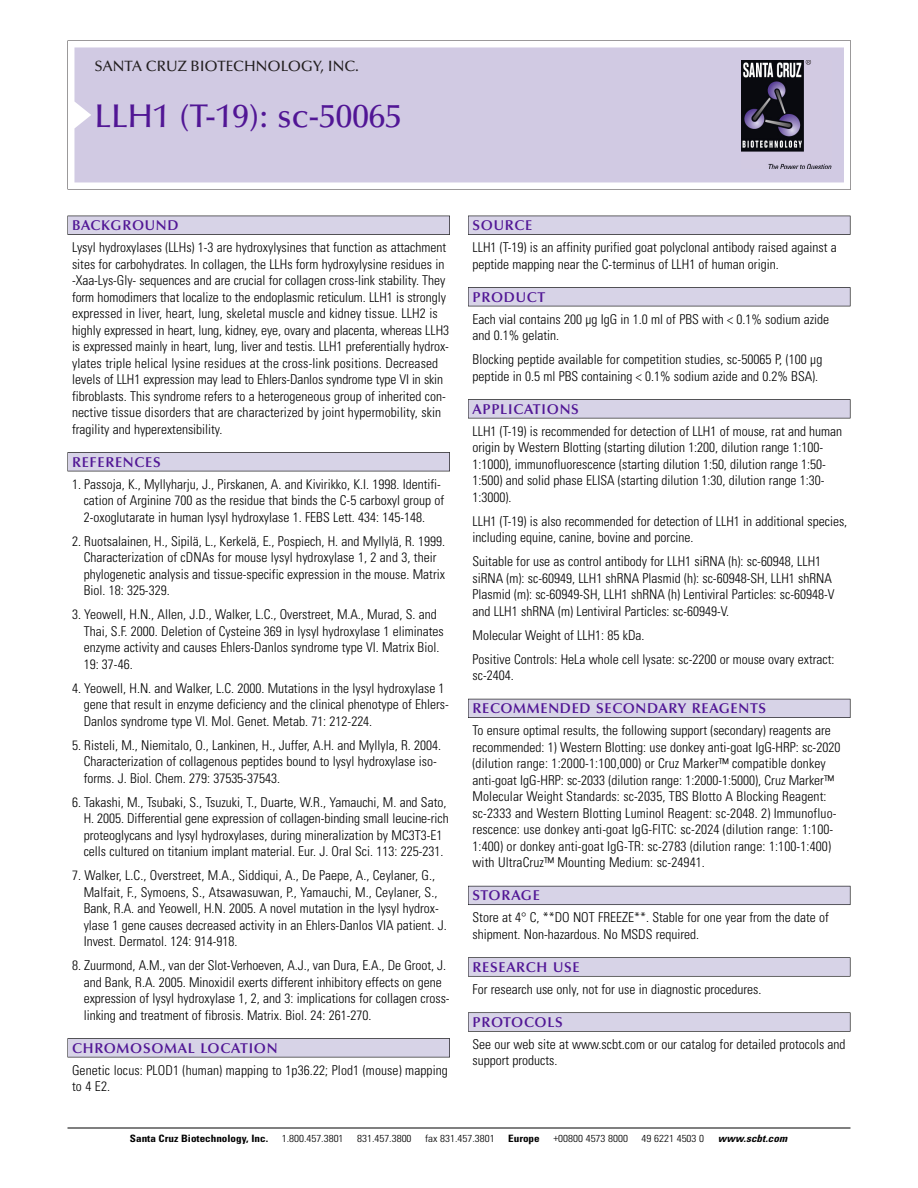
<style>
.page{position:relative;width:918px;height:1188px;background:#fff}
.page>*{position:absolute;margin:0;border:0;box-sizing:border-box;transform-origin:0 0}
.t1{font:500 33px "Optima";color:#511695}
.t2{font:500 15px "Optima";color:#231f20}
.t3{font:600 14.25px "Optima";letter-spacing:.05em;color:#511695}
.t4{font:300 condensed 13.5px/16.5px "Univers";color:#000}
.t5{font:300 condensed 10.2px "Univers";color:#000;scale:1.1 1}
.t6{font:700 condensed 10.2px "Univers";color:#000;scale:1.1 1}
.t7{font:italic 700 condensed 10.2px "Univers";letter-spacing:.005em;color:#000;scale:1.1 1}
</style>
<div class="page">
<svg style="left:68px;top:40px;width:783px;height:149px"></svg>
<div style="left:74px;top:47px;width:770px;height:135px;background:#d1cae3"></div>
<img style="left:741px;top:60px;width:90px;height:108px">
<div style="left:68px;top:216px;width:382px;height:19px;background:#525155"></div>
<div style="left:68px;top:216px;width:381px;height:18px;background:#d7d3e7"></div>
<div style="left:68px;top:452px;width:382px;height:19px;background:#525155"></div>
<div style="left:68px;top:453px;width:381px;height:18px;background:#d7d3e7"></div>
<div style="left:68px;top:1038px;width:382px;height:19px;background:#545357"></div>
<div style="left:68px;top:1039px;width:381px;height:18px;background:#d7d3e7"></div>
<div style="left:468px;top:216px;width:382px;height:19px;background:#525155"></div>
<div style="left:468px;top:216px;width:382px;height:18px;background:#d7d3e7"></div>
<div style="left:468px;top:287px;width:382px;height:19px;background:#525155"></div>
<div style="left:468px;top:288px;width:382px;height:18px;background:#d7d3e7"></div>
<div style="left:468px;top:399px;width:382px;height:19px;background:#545357"></div>
<div style="left:468px;top:400px;width:382px;height:18px;background:#d7d3e7"></div>
<div style="left:468px;top:699px;width:382px;height:19px;background:#54535a"></div>
<div style="left:468px;top:699px;width:382px;height:18px;background:#d7d3e7"></div>
<div style="left:468px;top:886px;width:382px;height:19px;background:#5b5a62"></div>
<div style="left:468px;top:886px;width:382px;height:18px;background:#d7d3e7"></div>
<div style="left:468px;top:957px;width:382px;height:20px;background:#666667"></div>
<div style="left:468px;top:958px;width:382px;height:18px;background:#d7d3e7"></div>
<div style="left:468px;top:1012px;width:382px;height:20px;background:#666"></div>
<div style="left:468px;top:1013px;width:382px;height:18px;background:#d7d3e7"></div>
<hr style="left:68px;top:1128px;width:782px;height:1px;background:#000">
<p class="t2" style="left:94px;top:61px;width:266px">SANTA CRUZ BIOTECHNOLOGY, INC.</p>
<h1 class="t1" style="left:94px;top:103px;width:309px">LLH1 (T-19): sc-50065</h1>
<p class="t3" style="left:72px;top:219px;width:108px">BACKGROUND</p>
<p class="t4" style="left:72px;top:240px;width:379px">Lysyl hydroxylases (LLHs) 1-3 are hydroxylysines that function as attachment sites for carbohydrates. In collagen, the LLHs form hydroxylysine residues in -Xaa-Lys-Gly- sequences and are crucial for collagen cross-link stability. They form homodimers that localize to the endoplasmic reticulum. LLH1 is strongly expressed in liver, heart, lung, skeletal muscle and kidney tissue. LLH2 is highly expressed in heart, lung, kidney, eye, ovary and placenta, whereas LLH3 is expressed mainly in heart, lung, liver and testis. LLH1 preferentially hydrox&shy;ylates triple helical lysine residues at the cross-link positions. Decreased levels of LLH1 expression may lead to Ehlers-Danlos syndrome type VI in skin fibroblasts. This syndrome refers to a heterogeneous group of inherited con&shy;nective tissue disorders that are characterized by joint hypermobility, skin fragility and hyperextensibility.</p>
<p class="t3" style="left:72px;top:456px;width:90px">REFERENCES</p>
<p class="t4" style="left:84px;top:477px;width:362px;text-indent:-12px">1. Passoja, K., Myllyharju, J., Pirskanen, A. and Kivirikko, K.I. 1998. Identifi&shy;cation of Arginine 700 as the residue that binds the C-5 carboxyl group of<br>2-oxoglutarate in human lysyl hydroxylase 1. FEBS Lett. 434: 145-148.</p>
<p class="t4" style="left:84px;top:534px;width:363px;text-indent:-12px">2. Ruotsalainen, H., Sipilä, L., Kerkelä, E., Pospiech, H. and Myllylä, R. 1999.<br>Characterization of cDNAs for mouse lysyl hydroxylase 1, 2 and 3, their phylogenetic analysis and tissue-specific expression in the mouse. Matrix Biol. 18: 325-329.</p>
<p class="t4" style="left:84px;top:607px;width:362px;text-indent:-12px">3. Yeowell, H.N., Allen, J.D., Walker, L.C., Overstreet, M.A., Murad, S. and Thai, S.F. 2000. Deletion of Cysteine 369 in lysyl hydroxylase 1 eliminates enzyme activity and causes Ehlers-Danlos syndrome type VI. Matrix Biol.<br>19: 37-46.</p>
<p class="t4" style="left:84px;top:681px;width:367px;text-indent:-12px">4. Yeowell, H.N. and Walker, L.C. 2000. Mutations in the lysyl hydroxylase 1 gene that result in enzyme deficiency and the clinical phenotype of Ehlers-<br>Danlos syndrome type VI. Mol. Genet. Metab. 71: 212-224.</p>
<p class="t4" style="left:84px;top:738px;width:359px;text-indent:-12px">5. Risteli, M., Niemitalo, O., Lankinen, H., Juffer, A.H. and Myllyla, R. 2004.<br>Characterization of collagenous peptides bound to lysyl hydroxylase iso&shy;forms. J. Biol. Chem. 279: 37535-37543.</p>
<p class="t4" style="left:84px;top:795px;width:367px;text-indent:-12px">6. Takashi, M., Tsubaki, S., Tsuzuki, T., Duarte, W.R., Yamauchi, M. and Sato, H. 2005. Differential gene expression of collagen-binding small leucine-rich proteoglycans and lysyl hydroxylases, during mineralization by MC3T3-E1 cells cultured on titanium implant material. Eur. J. Oral Sci. 113: 225-231.</p>
<p class="t4" style="left:84px;top:868px;width:364px;text-indent:-12px">7. Walker, L.C., Overstreet, M.A., Siddiqui, A., De Paepe, A., Ceylaner, G., Malfait, F., Symoens, S., Atsawasuwan, P., Yamauchi, M., Ceylaner, S., Bank, R.A. and Yeowell, H.N. 2005. A novel mutation in the lysyl hydrox&shy;ylase 1 gene causes decreased activity in an Ehlers-Danlos VIA patient. J.<br>Invest. Dermatol. 124: 914-918.</p>
<p class="t4" style="left:84px;top:958px;width:368px;text-indent:-12px">8. Zuurmond, A.M., van der Slot-Verhoeven, A.J., van Dura, E.A., De Groot, J. and Bank, R.A. 2005. Minoxidil exerts different inhibitory effects on gene expression of lysyl hydroxylase 1, 2, and 3: implications for collagen cross&shy;linking and treatment of fibrosis. Matrix. Biol. 24: 261-270.</p>
<p class="t3" style="left:72px;top:1042px;width:207px">CHROMOSOMAL LOCATION</p>
<p class="t4" style="left:72px;top:1063px;width:377px">Genetic locus: PLOD1 (human) mapping to 1p36.22; Plod1 (mouse) mapping to 4 E2.</p>
<p class="t3" style="left:473px;top:219px;width:61px">SOURCE</p>
<p class="t4" style="left:473px;top:240px;width:366px">LLH1 (T-19) is an affinity purified goat polyclonal antibody raised against a peptide mapping near the C-terminus of LLH1 of human origin.</p>
<p class="t3" style="left:473px;top:291px;width:74px">PRODUCT</p>
<p class="t4" style="left:473px;top:312px;width:358px">Each vial contains 200 µg IgG in 1.0 ml of PBS with &lt; 0.1% sodium azide and 0.1% gelatin.</p>
<p class="t4" style="left:473px;top:352px;width:351px">Blocking peptide available for competition studies, sc-50065 P, (100 µg peptide in 0.5 ml PBS containing &lt; 0.1% sodium azide and 0.2% BSA).</p>
<p class="t3" style="left:473px;top:403px;width:108px">APPLICATIONS</p>
<p class="t4" style="left:473px;top:424px;width:371px">LLH1 (T-19) is recommended for detection of LLH1 of mouse, rat and human origin by Western Blotting (starting dilution 1:200, dilution range 1:100- 1:1000), immunofluorescence (starting dilution 1:50, dilution range 1:50- 1:500) and solid phase ELISA (starting dilution 1:30, dilution range 1:30- 1:3000).</p>
<p class="t4" style="left:473px;top:514px;width:376px">LLH1 (T-19) is also recommended for detection of LLH1 in additional species, including equine, canine, bovine and porcine.</p>
<p class="t4" style="left:473px;top:554px;width:364px">Suitable for use as control antibody for LLH1 siRNA (h): sc-60948, LLH1 siRNA (m): sc-60949, LLH1 shRNA Plasmid (h): sc-60948-SH, LLH1 shRNA Plasmid (m): sc-60949-SH, LLH1 shRNA (h) Lentiviral Particles: sc-60948-V and LLH1 shRNA (m) Lentiviral Particles: sc-60949-V.</p>
<p class="t4" style="left:473px;top:624px;width:363px;line-height:24px">Molecular Weight of LLH1: 85 kDa.<br>Positive Controls: HeLa whole cell lysate: sc-2200 or mouse ovary extract:</p>
<p class="t4" style="left:473px;top:668px;width:43px">sc-2404.</p>
<p class="t3" style="left:473px;top:703px;width:295px">RECOMMENDED SECONDARY REAGENTS</p>
<p class="t4" style="left:473px;top:723px;width:369px">To ensure optimal results, the following support (secondary) reagents are recommended: 1) Western Blotting: use donkey anti-goat IgG-HRP: sc-2020 (dilution range: 1:2000-1:100,000) or Cruz Marker™ compatible donkey anti-goat IgG-HRP: sc-2033 (dilution range: 1:2000-1:5000), Cruz Marker™ Molecular Weight Standards: sc-2035, TBS Blotto A Blocking Reagent: sc-2333 and Western Blotting Luminol Reagent: sc-2048. 2) Immunofluo&shy;rescence: use donkey anti-goat IgG-FITC: sc-2024 (dilution range: 1:100- 1:400) or donkey anti-goat IgG-TR: sc-2783 (dilution range: 1:100-1:400) with UltraCruz™ Mounting Medium: sc-24941.</p>
<p class="t3" style="left:473px;top:890px;width:69px">STORAGE</p>
<p class="t4" style="left:473px;top:910px;width:358px">Store at 4° C, **DO NOT FREEZE**. Stable for one year from the date of shipment. Non-hazardous. No MSDS required.</p>
<p class="t3" style="left:473px;top:961px;width:109px">RESEARCH USE</p>
<p class="t4" style="left:473px;top:982px;width:290px">For research use only, not for use in diagnostic procedures.</p>
<p class="t3" style="left:473px;top:1016px;width:92px">PROTOCOLS</p>
<p class="t4" style="left:473px;top:1037px;width:375px">See our web site at www.scbt.com or our catalog for detailed protocols and support products.</p>
<p class="t6" style="left:130px;top:1135px;width:127px">Santa Cruz Biotechnology, Inc.</p>
<p class="t5" style="left:282px;top:1135px;width:58px">1.800.457.3801</p>
<p class="t5" style="left:357px;top:1135px;width:51px">831.457.3800</p>
<p class="t5" style="left:425px;top:1135px;width:65px">fax 831.457.3801</p>
<p class="t6" style="left:508px;top:1135px;width:30px">Europe</p>
<p class="t5" style="left:553px;top:1135px;width:69px">+00800 4573 8000</p>
<p class="t5" style="left:642px;top:1135px;width:58px">49 6221 4503 0</p>
<p class="t7" style="left:718px;top:1135px;width:64px">www.scbt.com</p>
</div>
